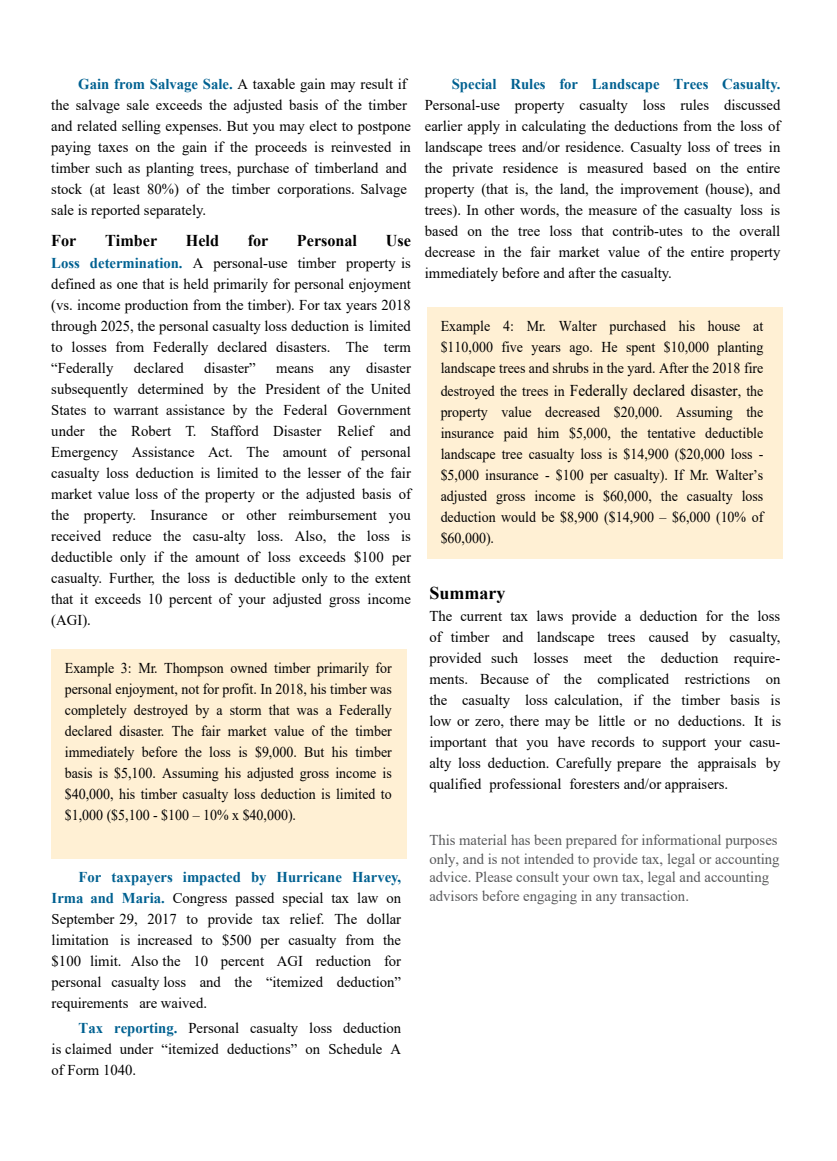
<style>
.page{position:relative;width:837px;height:1161px;background:#fff}
.page>*{position:absolute;margin:0;border:0;box-sizing:border-box;transform-origin:0 0}
.t1{font:700 18px "Times New Roman";color:#000}
.t2{font:16.5px "Times New Roman";color:#000;scale:.93 1}
.t3{font:700 16.5px "Times New Roman";color:#000}
.t4{font:15px/21px "Times New Roman";color:#000;text-align:justify}
.t5{font:15px/21px "Times New Roman";color:#000;text-align:justify;scale:.93 1}
.t6{font:15px/18.8px "Times New Roman";color:#58595b}
.t7{font:700 15px "Times New Roman";color:#006191}
.s1{font-weight:700;color:#006191}
.s2{font-size:15px}
</style>
<div class="page">
<div style="left:51px;top:649px;width:356px;height:210px;background:#fff0d4"></div>
<div style="left:427px;top:307px;width:356px;height:252px;background:#fff0d4"></div>
<p class="t4" style="left:51px;top:73px;width:361px;text-align:left;text-indent:27px"><span class="s1">Gain from Salvage Sale.</span> A taxable gain may result if the salvage sale exceeds the adjusted basis of the timber and related selling expenses. But you may elect to postpone paying taxes on the gain if the proceeds is reinvested in timber such as planting trees, purchase of timberland and stock (at least 80%) of the timber corporations. Salvage sale is reported separately.</p>
<p class="t3" style="left:51px;top:229px;width:27px">For</p>
<p class="t3" style="left:105px;top:229px;width:54px">Timber</p>
<p class="t3" style="left:186px;top:229px;width:35px">Held</p>
<p class="t3" style="left:248px;top:229px;width:22px">for</p>
<p class="t3" style="left:297px;top:229px;width:62px">Personal</p>
<p class="t3" style="left:386px;top:229px;width:27px">Use</p>
<p class="t4" style="left:51px;top:252px;width:361px"><span class="s1">Loss determination.</span> A personal-use timber property is defined as one that is held primarily for personal enjoyment (vs. income production from the timber). For tax years 2018 through 2025, the personal casualty loss deduction is limited to losses from Federally declared disasters. The term “Federally</p>
<p class="t4" style="left:51px;top:357px;width:361px;text-indent:225px">means any disaster subsequently determined by the President of the United States to warrant assistance by the Federal Government under the Robert T. Stafford Disaster Relief and Emergency Assistance Act. The amount of personal casualty loss deduction is limited to the lesser of the fair market value loss of the property or the adjusted basis of the property. Insurance or other reimbursement you received reduce the casu-alty loss. Also, the loss is deductible only if the amount of loss exceeds $100 per casualty. Further, the loss is deductible only to the extent that it exceeds 10 percent of your adjusted gross income (AGI).</p>
<p class="t5" style="left:65px;top:657px;width:353px">Example 3: Mr. Thompson owned timber primarily for personal enjoyment, not for profit. In 2018, his timber was completely destroyed by a storm that was a Federally declared disaster. The fair market value of the timber immediately before the loss is $9,000. But his timber basis is $5,100. Assuming his adjusted gross income is $40,000, his timber casualty loss deduction is limited to $1,000 ($5,100 - $100 – 10% x $40,000).</p>
<p class="t4" style="left:134px;top:357px;width:51px">declared</p>
<p class="t4" style="left:204px;top:357px;width:53px">disaster”</p>
<p class="t4" style="left:52px;top:866px;width:351px;text-indent:27px"><span class="s1">For taxpayers impacted by Hurricane Harvey, Irma and Maria.</span> Congress passed special tax law on September 29, 2017 to provide tax relief. The dollar limitation is increased to $500 per casualty from the $100 limit. Also the 10 percent AGI reduction for personal casualty loss and the “itemized deduction” requirements are waived.</p>
<p class="t4" style="left:52px;top:1017px;width:351px;text-indent:27px"><span class="s1">Tax reporting.</span> Personal casualty loss deduction is claimed under “itemized deductions” on Schedule A of Form 1040.</p>
<p class="t7" style="left:452px;top:73px;width:330px">Special Rules for Landscape Trees Casualty.</p>
<p class="t4" style="left:425px;top:94px;width:357px">Personal-use property casualty loss rules discussed earlier apply in calculating the deductions from the loss of landscape trees and/or residence. Casualty loss of trees in the private residence is measured based on the entire property (that is, the land, the improvement (house), and trees). In other words, the measure of the casualty loss is based on the tree loss that contrib-utes to the overall decrease in the fair market value of the entire property immediately before and after the casualty.</p>
<p class="t5" style="left:441px;top:315px;width:349px">Example 4: Mr. Walter purchased his house at $110,000 five years ago. He spent $10,000 planting landscape trees and shrubs in the yard. After the 2018 fire</p>
<p class="t2" style="left:441px;top:379px;width:349px"><span class="s2">destroyed the trees in</span> Federally declared disaster<span class="s2">, the</span></p>
<p class="t5" style="left:441px;top:401px;width:349px">property value decreased $20,000. Assuming the insurance paid him $5,000, the tentative deductible landscape tree casualty loss is $14,900 ($20,000 loss - $5,000 insurance - $100 per casualty). If Mr. Walter’s adjusted gross income is $60,000, the casualty loss deduction would be $8,900 ($14,900 – $6,000 (10% of $60,000).</p>
<p class="t1" style="left:429px;top:580px;width:77px">Summary</p>
<p class="t4" style="left:429px;top:605px;width:353px">The current tax laws provide a deduction for the loss of timber and landscape trees caused by casualty, provided such losses meet the deduction require&shy;ments. Because of the complicated restrictions on the casualty loss calculation, if the timber basis is low or zero, there may be little or no deductions. It is important that you have records to support your casu&shy;alty loss deduction. Carefully prepare the appraisals by qualified professional foresters and/or appraisers.</p>
<p class="t6" style="left:429px;top:830px;width:352px">This material has been prepared for informational purposes only, and is not intended to provide tax, legal or accounting advice. Please consult your own tax, legal and accounting advisors before engaging in any transaction.</p>
</div>
